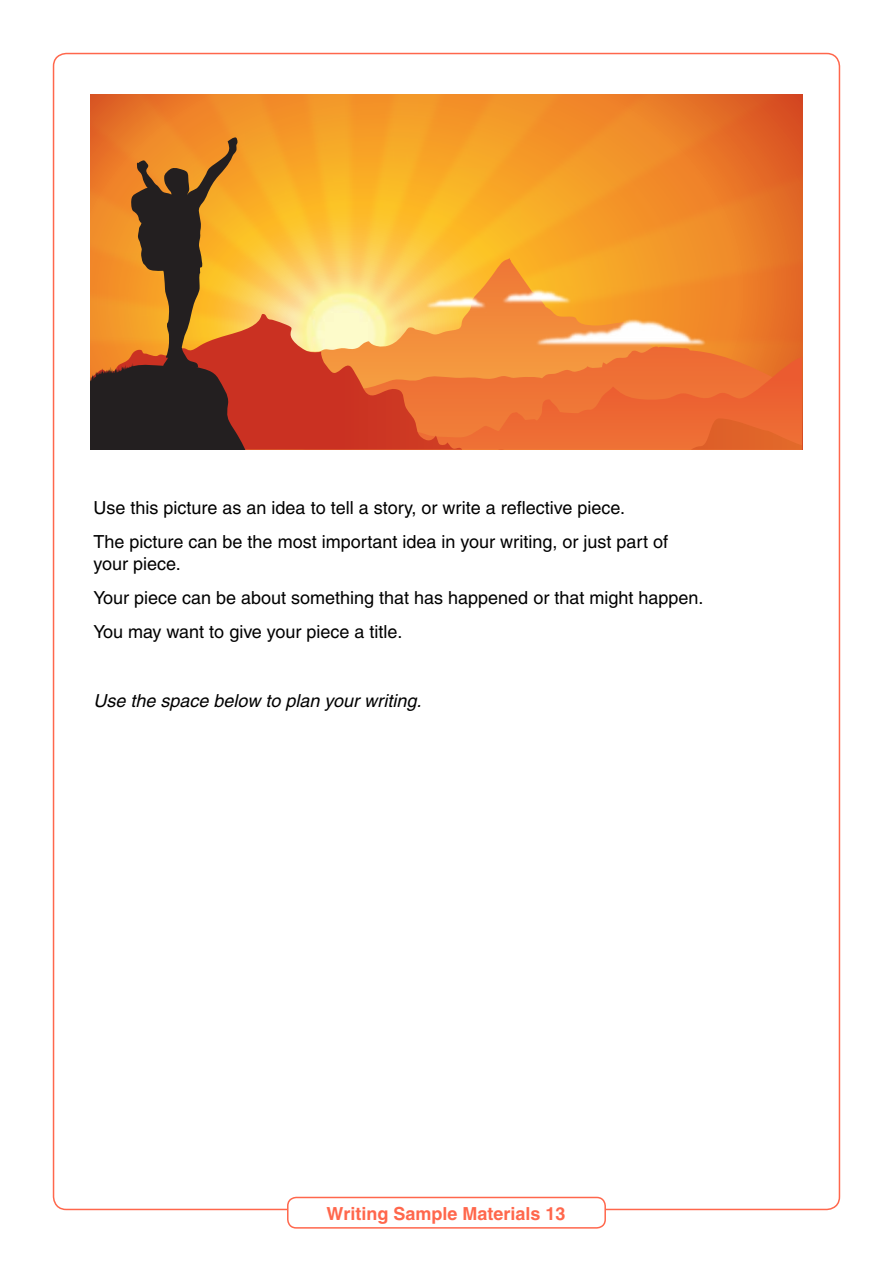
<style>
.page{position:relative;width:893px;height:1263px;background:#fff}
.page>*{position:absolute;margin:0;border:0;box-sizing:border-box;transform-origin:0 0}
.t1{font:18px/34.3px "Helvetica";color:#000}
.t2{font:italic 18px "Helvetica";color:#000}
.t3{font:700 18px "Helvetica";color:#ff674c}
</style>
<div class="page">
<img style="left:91px;top:94px;width:711px;height:220px">
<img style="left:257px;top:243px;width:178px;height:15px">
<img style="left:263px;top:251px;width:165px;height:7px">
<svg style="left:257px;top:258px;width:417px;height:56px;background:#fad170"></svg>
<svg style="left:257px;top:314px;width:545px;height:136px;background:#e56a38"></svg>
<img style="left:495px;top:279px;width:252px;height:107px">
<img style="left:462px;top:248px;width:150px;height:95px">
<img style="left:385px;top:256px;width:141px;height:93px">
<svg style="left:91px;top:137px;width:166px;height:313px;background:#a06325"></svg>
<div style="left:287px;top:1197px;width:319px;height:31px;border:2px solid #ff674c;border-radius:9px"></div>
<p class="t1" style="left:94px;top:490px;width:576px">Use this picture as an idea to tell a story, or write a reflective piece.<br>The picture can be the most important idea in your writing, or just part of</p>
<p class="t1" style="left:94px;top:546px;width:611px">your piece.<br>Your piece can be about something that has happened or that might happen.<br>You may want to give your piece a title.</p>
<p class="t2" style="left:94px;top:690px;width:329px">Use the space below to plan your writing.</p>
<p class="t3" style="left:326px;top:1202px;width:241px">Writing Sample Materials 13</p>
</div>
